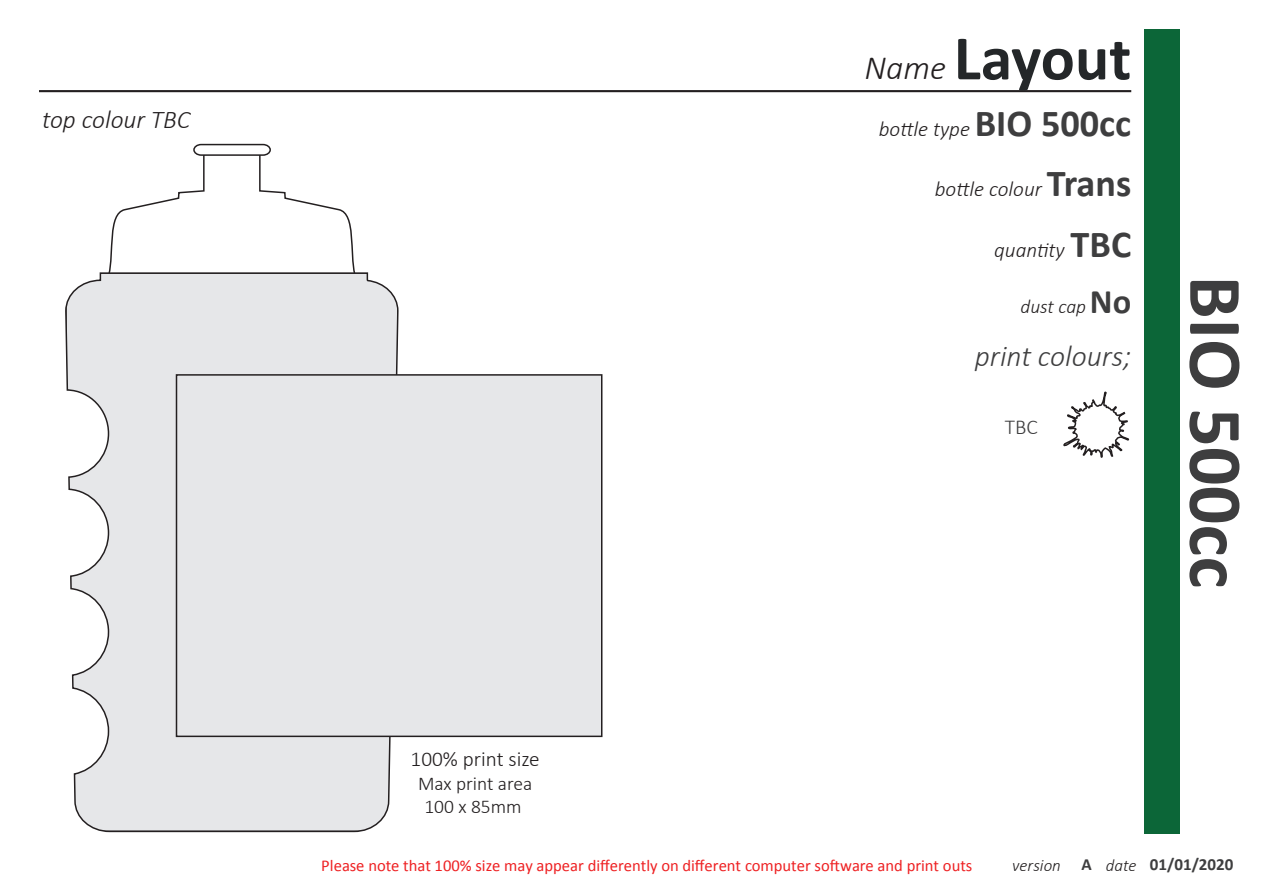
<style>
.page{position:relative;width:1263px;height:893px;background:#fff}
.page>*{position:absolute;margin:0;border:0;box-sizing:border-box;transform-origin:0 0}
.t1{font:700 76.5px "Calibri";color:#3e3e3f}
.t2{font:700 63.75px "Calibri";color:#242729}
.t3{font:italic 300 29.7px "Calibri";color:#3e3e3f}
.t4{font:italic 300 25.5px "Calibri";color:#231f20}
.t5{font:italic 300 21.3px "Calibri";color:#231f20}
.t6{font:300 21.3px "Calibri";color:#231f20}
.t7{font:300 21.3px "Calibri";color:#3e3e3f}
.t8{font:300 19.5px/23.4px "Calibri";color:#231f20;text-align:center}
.t9{font:italic 300 19.5px "Calibri";color:#231f20}
.t10{font:italic 300 16.95px "Calibri";color:#231f20}
.t11{font:16.5px "Calibri";color:#ee2123}
.s1{font-weight:300;font-style:italic;font-size:34.05px;color:#231f20}
.s2{font-weight:700;font-style:normal;font-size:38.25px;color:#3e3e3f}
.s3{font-weight:700;font-style:normal;font-size:34.5px;color:#3e3e3f}
.s4{font-weight:700;font-style:normal;color:#3e3e3f}
</style>
<div class="page">
<hr style="left:39px;top:90px;width:1092px;height:2px;background:#231f20">
<div style="left:1144px;top:30px;width:35px;height:804px;background:#0c6638"></div>
<svg style="left:108px;top:143px;width:247px;height:129px"></svg>
<svg style="left:65px;top:272px;width:334px;height:561px;background:#e5e5e7"></svg>
<div style="left:176px;top:374px;width:426px;height:363px;background:#e6e7e9;border:2px solid #231f20"></div>
<svg style="left:1063px;top:392px;width:67px;height:66px"></svg>
<h3 class="t4" style="left:42px;top:104px;width:150px">top colour TBC</h3>
<h2 class="t2" style="left:864px;top:17px;width:268px"><span class="s1">Name</span> Layout</h2>
<p class="t5" style="left:879px;top:116px;width:254px">bottle type <span class="s2">BIO 500cc</span></p>
<p class="t6" style="left:411px;top:746px;width:131px">100% print size</p>
<p class="t8" style="left:418px;top:771px;width:116px">Max print area<br>100 x 85mm</p>
<p class="t5" style="left:935px;top:175px;width:198px">bottle colour <span class="s2">Trans</span></p>
<p class="t5" style="left:994px;top:236px;width:139px">quantity <span class="s2">TBC</span></p>
<p class="t9" style="left:1020px;top:294px;width:112px">dust cap <span class="s3">No</span></p>
<h3 class="t3" style="left:975px;top:338px;width:158px">print colours;</h3>
<p class="t7" style="left:1005px;top:414px;width:35px">TBC</p>
<h1 class="t1" style="left:1264px;top:276px;width:314px;rotate:90deg">BIO 500cc</h1>
<p class="t11" style="left:321px;top:855px;width:653px">Please note that 100% size may appear differently on different computer software and print outs</p>
<p class="t10" style="left:1012px;top:854px;width:223px">version <span class="s4">A</span> date <span class="s4">01/01/2020</span></p>
</div>
